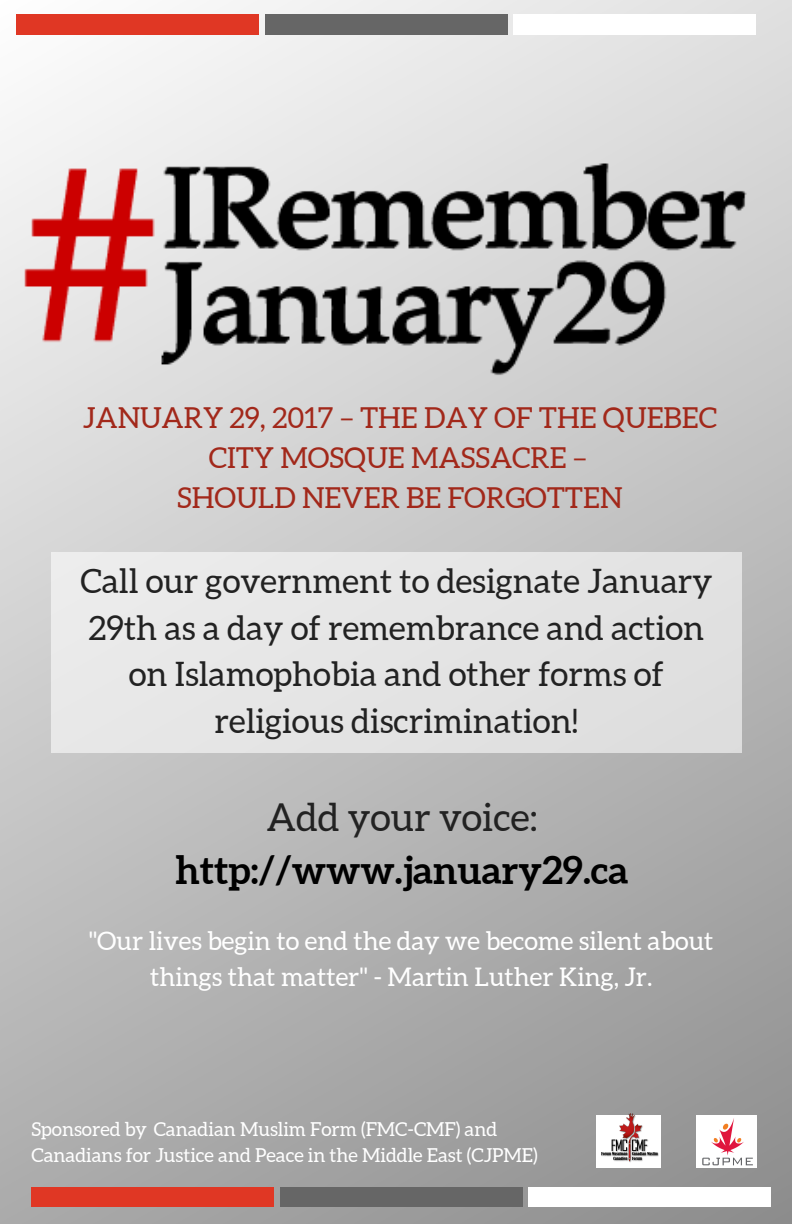
<style>
.page{position:relative;width:792px;height:1224px;background:#fff}
.page>*{position:absolute;margin:0;border:0;box-sizing:border-box;transform-origin:0 0}
.t1{font:700 38.5px "Aleo";color:#000}
.t2{font:38.5px "Aleo";color:#222}
.t3{font:33.7px/46.5px "Aleo";color:#222;text-align:center}
.t4{font:28.9px/39.8px "Aleo";color:#a2281a;text-align:center}
.t5{font:25.7px/35.2px "Aleo";color:#fff;text-align:center}
.t6{font:19.2px/26.2px "Aleo";color:#fff}
</style>
<div class="page">
<img style="left:0;top:0;width:792px;height:1224px">
<div style="left:32px;top:1187px;width:242px;height:20px;background:#e03724"></div>
<div style="left:280px;top:1187px;width:242px;height:20px;background:#666"></div>
<div style="left:528px;top:1187px;width:243px;height:20px;background:#fff"></div>
<div style="left:17px;top:15px;width:242px;height:19px;background:#e03724"></div>
<div style="left:265px;top:15px;width:242px;height:19px;background:#666"></div>
<div style="left:513px;top:15px;width:243px;height:19px;background:#fff"></div>
<div style="left:596px;top:1115px;width:65px;height:53px;background:#fff"></div>
<img style="left:601px;top:1112px;width:58px;height:50px">
<img style="left:697px;top:1115px;width:60px;height:53px">
<div style="left:51px;top:552px;width:691px;height:201px;background:#e5e5e5"></div>
<img style="left:0;top:77px;width:770px;height:367px">
<p class="t4" style="left:83px;top:398px;width:636px">JANUARY 29, 2017 – THE DAY OF THE QUEBEC<br>CITY MOSQUE MASSACRE –<br>SHOULD NEVER BE FORGOTTEN</p>
<p class="t3" style="left:80px;top:558px;width:634px">Call our government to designate January 29th as a day of remembrance and action on Islamophobia and other forms of religious discrimination!</p>
<p class="t2" style="left:266px;top:796px;width:273px">Add your voice:</p>
<p class="t1" style="left:175px;top:848px;width:455px">http://www.january29.ca</p>
<p class="t5" style="left:89px;top:923px;width:626px">"Our lives begin to end the day we become silent about things that matter" - Martin Luther King, Jr.</p>
<p class="t6" style="left:32px;top:1116px;width:508px">Sponsored by Canadian Muslim Form (FMC-CMF) and<br>Canadians for Justice and Peace in the Middle East (CJPME)</p>
</div>
